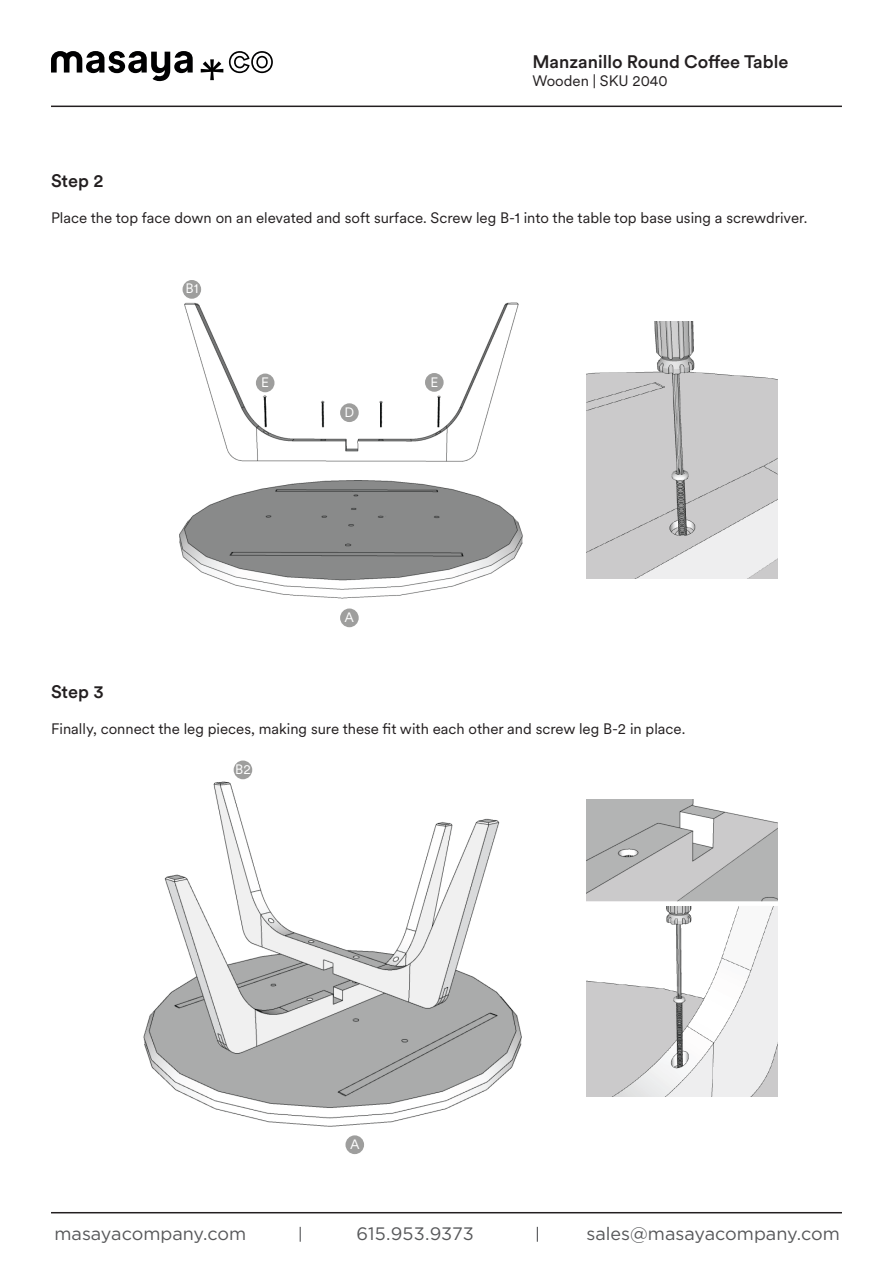
<style>
.page{position:relative;width:893px;height:1263px;background:#fff}
.page>*{position:absolute;margin:0;border:0;box-sizing:border-box;transform-origin:0 0}
.t1{font:18px "Gotham Pro";color:#57585a}
.t2{font:500 18px "Circular XX";color:#231f20}
.t3{font:15px "Circular XX";color:#231f20}
.t4{font:13.5px "Circular XX";color:#fff}
</style>
<div class="page">
<svg style="left:51px;top:51px;width:142px;height:30px"></svg>
<svg style="left:201px;top:59px;width:22px;height:21px"></svg>
<svg style="left:229px;top:51px;width:44px;height:22px"></svg>
<hr style="left:51px;top:106px;width:791px;height:1px;background:#231f20">
<hr style="left:51px;top:1212px;width:791px;height:1px;background:#231f20">
<svg style="left:300px;top:1227px;width:1px;height:15px"></svg>
<svg style="left:537px;top:1227px;width:1px;height:15px"></svg>
<img style="left:179px;top:280px;width:344px;height:348px">
<img style="left:143px;top:774px;width:485px;height:381px">
<div style="left:340px;top:608px;width:19px;height:19px;background:#9e9e9d;border-radius:50%"></div>
<div style="left:183px;top:280px;width:18px;height:19px;background:#9e9e9d;border-radius:50%"></div>
<div style="left:340px;top:403px;width:19px;height:19px;background:#9e9e9d;border-radius:50%"></div>
<div style="left:256px;top:374px;width:18px;height:18px;background:#9e9e9d;border-radius:50%"></div>
<div style="left:234px;top:760px;width:18px;height:19px;background:#9e9e9d;border-radius:50%"></div>
<div style="left:425px;top:373px;width:19px;height:19px;background:#9e9e9d;border-radius:50%"></div>
<div style="left:345px;top:1135px;width:19px;height:19px;background:#9e9e9d;border-radius:50%"></div>
<img style="left:586px;top:321px;width:192px;height:258px">
<img style="left:586px;top:799px;width:192px;height:297px">
<p class="t2" style="left:532px;top:50px;width:257px">Manzanillo Round Coffee Table</p>
<p class="t3" style="left:532px;top:71px;width:137px">Wooden | SKU 2040</p>
<p class="t2" style="left:51px;top:169px;width:54px">Step 2</p>
<p class="t3" style="left:51px;top:208px;width:758px">Place the top face down on an elevated and soft surface. Screw leg B-1 into the table top base using a screwdriver.</p>
<p class="t4" style="left:185px;top:280px;width:15px">B1</p>
<p class="t4" style="left:261px;top:373px;width:9px">E</p>
<p class="t4" style="left:345px;top:403px;width:11px">D</p>
<p class="t4" style="left:430px;top:373px;width:9px">E</p>
<p class="t4" style="left:345px;top:608px;width:11px">A</p>
<p class="t2" style="left:51px;top:679px;width:54px">Step 3</p>
<p class="t3" style="left:51px;top:718px;width:636px">Finally, connect the leg pieces, making sure these fit with each other and screw leg B-2 in place.</p>
<p class="t4" style="left:235px;top:760px;width:17px">B2</p>
<p class="t4" style="left:350px;top:1135px;width:11px">A</p>
<p class="t1" style="left:54px;top:1224px;width:193px">masayacompany.com</p>
<p class="t1" style="left:356px;top:1224px;width:119px">615.953.9373</p>
<p class="t1" style="left:586px;top:1224px;width:255px">sales@masayacompany.com</p>
</div>
